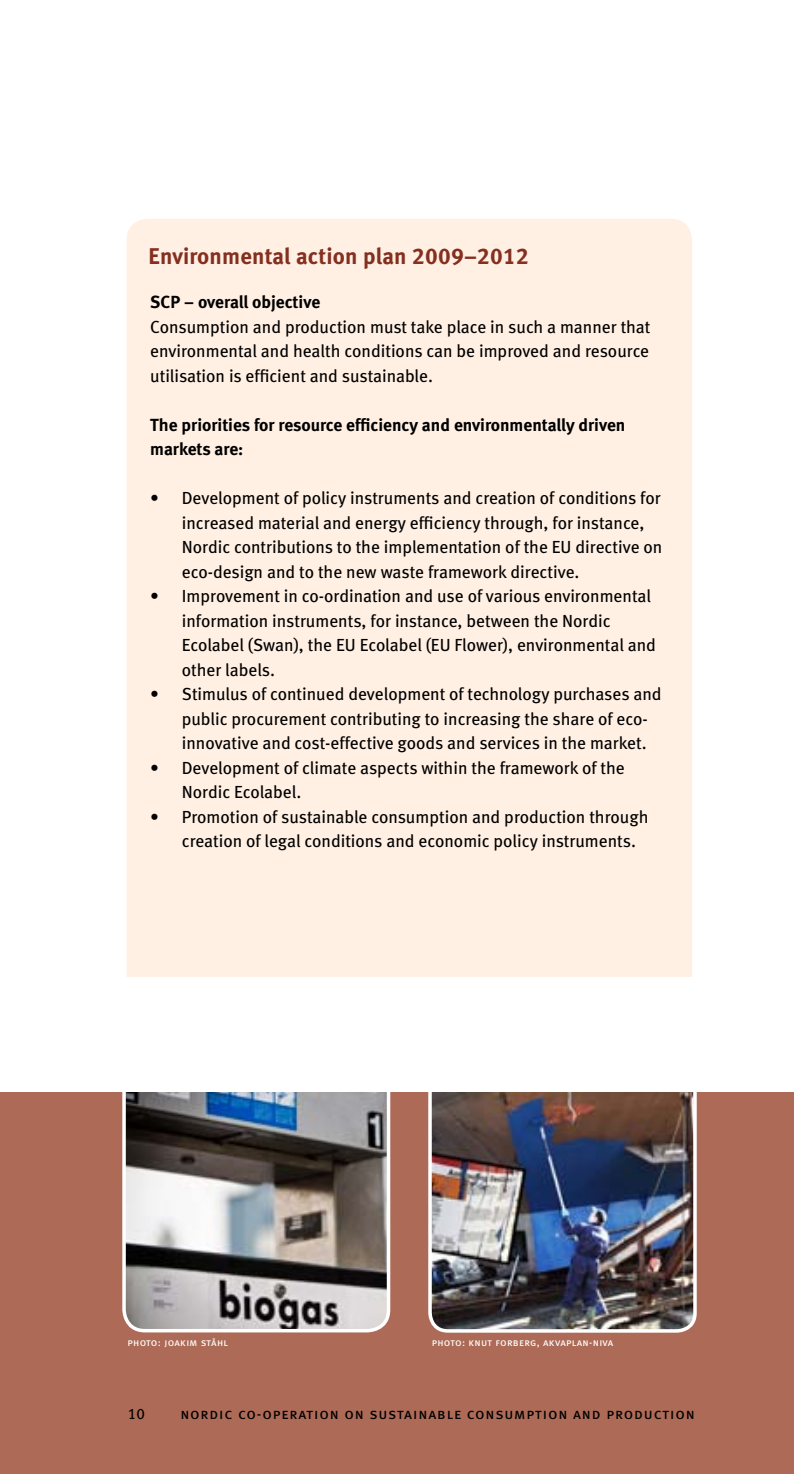
<style>
.page{position:relative;width:794px;height:1474px;background:#fff}
.page>*{position:absolute;margin:0;border:0;box-sizing:border-box;transform-origin:0 0}
.t1{font:22.75px "Meta Bold LF";letter-spacing:.01em;color:#842f20}
.t2{font:17.5px/24.5px "Meta Book LF";color:#000}
.t3{font:17.5px/24.5px "Meta Bold LF";color:#000}
.t4{font:15.22px "Meta Book LF Caps";letter-spacing:.055em;color:#000}
.t5{font:10.5px "Meta Book LF Caps";letter-spacing:.03em;color:#fff}
</style>
<div class="page">
<div style="left:0;top:1091px;width:794px;height:382px;background:#ad6a57"></div>
<div style="left:127px;top:219px;width:565px;height:775px;background:#fff0e3;border-radius:21px"></div>
<img style="left:127px;top:1091px;width:261px;height:239px">
<div style="left:122px;top:1048px;width:268px;height:284px;border:4px solid #fff;border-radius:21px"></div>
<img style="left:433px;top:1091px;width:262px;height:239px">
<div style="left:428px;top:1058px;width:268px;height:274px;border:4px solid #fff;border-radius:18px"></div>
<div style="left:0;top:977px;width:794px;height:114px;background:#fff"></div>
<h1 class="t1" style="left:149px;top:242px;width:382px">Environmental action plan 2009–2012</h1>
<p class="t3" style="left:150px;top:290px;width:171px">SCP – overall objective</p>
<p class="t2" style="left:150px;top:314px;width:501px;text-align:justify">Consumption and production must take place in such a manner that environmental and health conditions can be improved and resource utilisation is efficient and sustainable.</p>
<p class="t3" style="left:150px;top:412px;width:477px">The priorities for resource efficiency and environmentally driven markets are:</p>
<p class="t2" style="left:182px;top:486px;width:482px;text-indent:-32px">• Development of policy instruments and creation of conditions for increased material and energy efficiency through, for instance, Nordic contributions to the implementation of the EU directive on eco-design and to the new waste framework directive.</p>
<p class="t2" style="left:182px;top:584px;width:475px;text-indent:-32px">• Improvement in co-ordination and use of various environmental information instruments, for instance, between the Nordic Ecolabel (Swan), the EU Ecolabel (EU Flower), environmental and other labels.</p>
<p class="t2" style="left:182px;top:682px;width:481px;text-indent:-32px">• Stimulus of continued development of technology purchases and public procurement contributing to increasing the share of eco&shy;innovative and cost-effective goods and services in the market.</p>
<p class="t2" style="left:182px;top:755px;width:444px;text-indent:-32px">• Development of climate aspects within the framework of the<br>Nordic Ecolabel.</p>
<p class="t2" style="left:182px;top:804px;width:468px;text-indent:-32px">• Promotion of sustainable consumption and production through creation of legal conditions and economic policy instruments.</p>
<p class="t5" style="left:128px;top:1335px;width:102px">photo: joakim ståhl</p>
<p class="t5" style="left:432px;top:1335px;width:183px">photo: knut forberg, akvaplan-niva</p>
<p class="t4" style="left:128px;top:1404px;width:18px">10</p>
<p class="t4" style="left:180px;top:1404px;width:516px">nordic co-operation on sustainable consumption and production</p>
</div>
